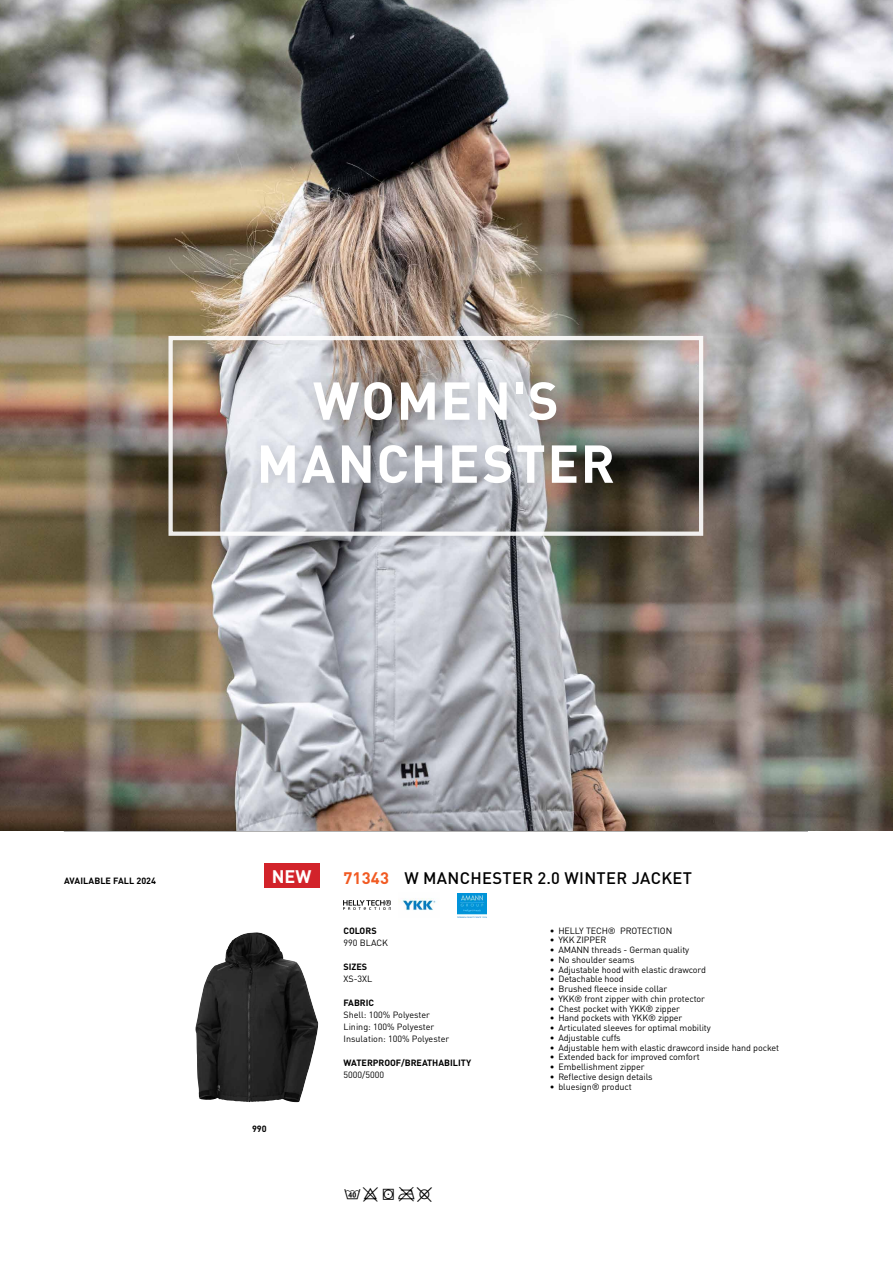
<style>
.page{position:relative;width:893px;height:1263px;background:#fff}
.page>*{position:absolute;margin:0;border:0;box-sizing:border-box;transform-origin:0 0}
.t1{font:700 52.5px/63px "DIN Pro";letter-spacing:.03em;color:#fff;text-align:center}
.t2{font:18px "Nilorn Seagul Textile";color:#000}
.t3{font:700 18px "DINOT";color:#fff}
.t4{font:500 16.5px "DINOT";letter-spacing:.02em;color:#000}
.t5{font:9px "DIN Pro";letter-spacing:-.01em;color:#000}
.t6{font:9px/12px "DINOT";color:#000}
.t7{font:700 9px "DIN Pro";color:#000}
.t8{font:700 9px "DINOT";letter-spacing:.005em;color:#000}
.s1{font-weight:700;color:#f15a22}
</style>
<div class="page">
<img style="left:0;top:0;width:893px;height:831px">
<div style="left:158px;top:325px;width:562px;height:227px;background:#000;opacity:.15"></div>
<div style="left:168px;top:336px;width:535px;height:200px;border:4px solid #fff"></div>
<div style="left:250px;top:371px;width:378px;height:129px;background:#000;opacity:.15"></div>
<div style="left:264px;top:863px;width:55px;height:24px;background:#d2232a"></div>
<img style="left:458px;top:893px;width:28px;height:24px">
<img style="left:195px;top:932px;width:60px;height:170px">
<img style="left:399px;top:898px;width:38px;height:12px">
<img style="left:343px;top:900px;width:47px;height:10px">
<h1 class="t1" style="left:257px;top:363px;width:360px">WOMEN'S<br>MANCHESTER</h1>
<p class="t8" style="left:64px;top:875px;width:93px">AVAILABLE FALL 2024</p>
<h2 class="t3" style="left:272px;top:864px;width:41px">NEW</h2>
<h3 class="t4" style="left:343px;top:867px;width:350px"><span class="s1">71343</span> W MANCHESTER 2.0 WINTER JACKET</h3>
<p class="t8" style="left:252px;top:1122px;width:16px">990</p>
<p class="t7" style="left:343px;top:923px;width:35px">COLORS</p>
<p class="t6" style="left:343px;top:936px;width:46px">990 BLACK</p>
<p class="t7" style="left:343px;top:959px;width:25px">SIZES</p>
<p class="t6" style="left:343px;top:972px;width:30px">XS-3XL</p>
<p class="t7" style="left:343px;top:995px;width:32px">FABRIC</p>
<p class="t6" style="left:343px;top:1008px;width:107px">Shell: 100% Polyester<br>Lining: 100% Polyester<br>Insulation: 100% Polyester</p>
<p class="t7" style="left:343px;top:1055px;width:129px">WATERPROOF/BREATHABILITY</p>
<p class="t6" style="left:343px;top:1068px;width:42px">5000/5000</p>
<h2 class="t2" style="left:343px;top:1191px;width:91px">bx'$\</h2>
<p class="t5" style="left:550px;top:923px;width:124px">• HELLY TECH® PROTECTION</p>
<p class="t5" style="left:550px;top:933px;width:58px">• YKK ZIPPER</p>
<p class="t5" style="left:550px;top:943px;width:141px">• AMANN threads - German quality</p>
<p class="t5" style="left:550px;top:952px;width:86px">• No shoulder seams</p>
<p class="t5" style="left:550px;top:962px;width:158px">• Adjustable hood with elastic drawcord</p>
<p class="t5" style="left:550px;top:972px;width:75px">• Detachable hood</p>
<p class="t5" style="left:550px;top:982px;width:119px">• Brushed fleece inside collar</p>
<p class="t5" style="left:550px;top:991px;width:157px">• YKK® front zipper with chin protector</p>
<p class="t5" style="left:550px;top:1001px;width:132px">• Chest pocket with YKK® zipper</p>
<p class="t5" style="left:550px;top:1011px;width:134px">• Hand pockets with YKK® zipper</p>
<p class="t5" style="left:550px;top:1021px;width:162px">• Articulated sleeves for optimal mobility</p>
<p class="t5" style="left:550px;top:1030px;width:72px">• Adjustable cuffs</p>
<p class="t5" style="left:550px;top:1040px;width:231px">• Adjustable hem with elastic drawcord inside hand pocket</p>
<p class="t5" style="left:550px;top:1050px;width:151px">• Extended back for improved comfort</p>
<p class="t5" style="left:550px;top:1060px;width:96px">• Embellishment zipper</p>
<p class="t5" style="left:550px;top:1069px;width:104px">• Reflective design details</p>
<p class="t5" style="left:550px;top:1079px;width:83px">• bluesign® product</p>
</div>
